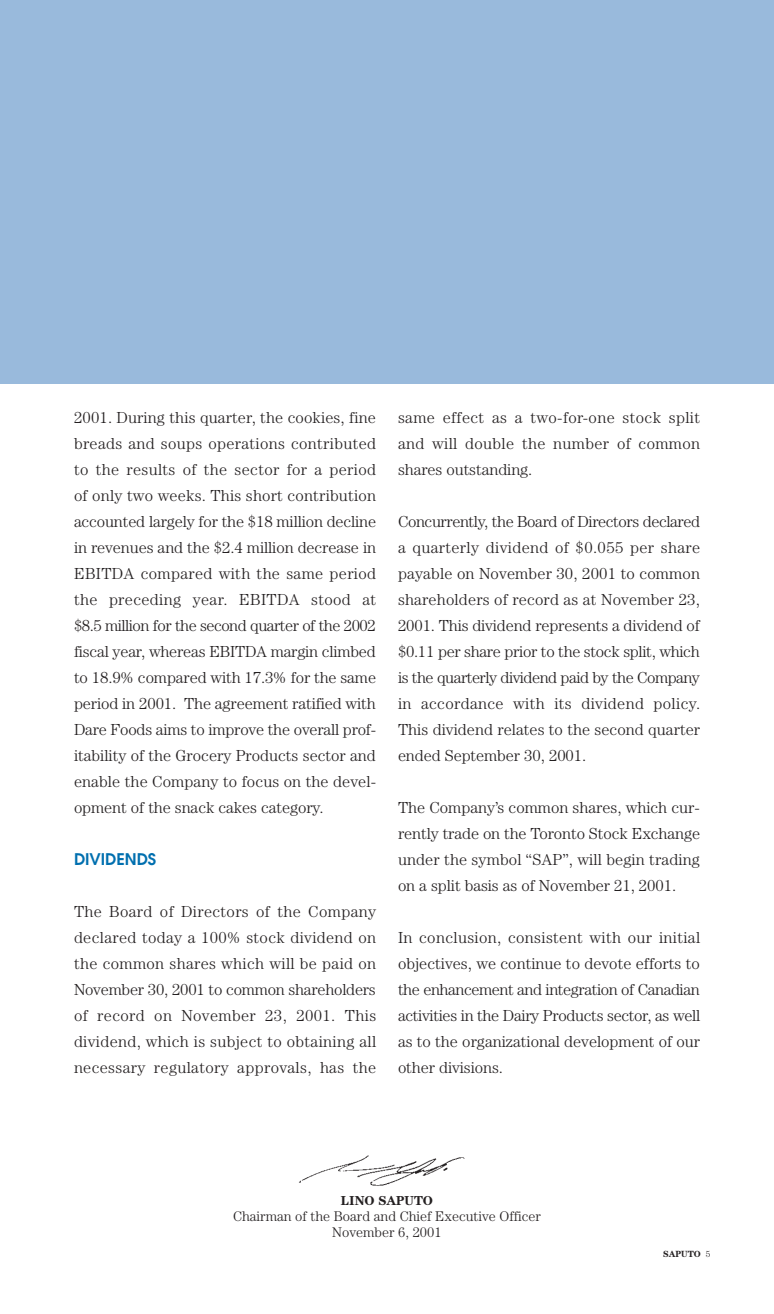
<style>
.page{position:relative;width:774px;height:1314px;background:#fff}
.page>*{position:absolute;margin:0;border:0;box-sizing:border-box;transform-origin:0 0}
.t1{font:300 16px/26px "Century";color:#231f20;text-align:justify}
.t2{font:600 16px "Avant Garde";letter-spacing:-.005em;color:#006faf}
.t3{font:300 14px/16px "Century";color:#231f20;text-align:center}
.t4{font:700 13px "Century";color:#231f20}
.t5{font:700 9px "Century";color:#231f20}
.s1{font-weight:300}
</style>
<div class="page">
<div style="left:1px;top:0;width:773px;height:384px;background:#99badc"></div>
<img style="left:299px;top:1155px;width:166px;height:31px">
<p class="t1" style="left:74px;top:406px;width:304px">2001. During this quarter, the cookies, fine breads and soups operations contributed to the results of the sector for a period of only two weeks. This short contribution accounted largely for the $18 million decline in revenues and the $2.4 million decrease in EBITDA compared with the same period the preceding year. EBITDA stood at $8.5 million for the second quarter of the 2002 fiscal year, whereas EBITDA margin climbed to 18.9% compared with 17.3% for the same period in 2001. The agreement ratified with Dare Foods aims to improve the overall prof&shy;itability of the Grocery Products sector and enable the Company to focus on the devel&shy;opment of the snack cakes category.</p>
<p class="t2" style="left:74px;top:853px;width:84px">DIVIDENDS</p>
<p class="t1" style="left:74px;top:900px;width:304px">The Board of Directors of the Company declared today a 100% stock dividend on the common shares which will be paid on November 30, 2001 to common shareholders of record on November 23, 2001. This dividend, which is subject to obtaining all necessary regulatory approvals, has the</p>
<p class="t1" style="left:398px;top:406px;width:304px">same effect as a two-for-one stock split and will double the number of common shares outstanding.</p>
<p class="t1" style="left:398px;top:510px;width:304px">Concurrently, the Board of Directors declared a quarterly dividend of $0.055 per share payable on November 30, 2001 to common shareholders of record as at November 23, 2001. This dividend represents a dividend of $0.11 per share prior to the stock split, which is the quarterly dividend paid by the Company in accordance with its dividend policy.<br>This dividend relates to the second quarter ended September 30, 2001.</p>
<p class="t1" style="left:398px;top:796px;width:304px">The Company’s common shares, which cur&shy;rently trade on the Toronto Stock Exchange under the symbol “SAP”, will begin trading on a split basis as of November 21, 2001.</p>
<p class="t1" style="left:398px;top:926px;width:304px">In conclusion, consistent with our initial objectives, we continue to devote efforts to the enhancement and integration of Canadian activities in the Dairy Products sector, as well as to the organizational development of our other divisions.</p>
<p class="t4" style="left:341px;top:1196px;width:94px">LINO SAPUTO</p>
<p class="t3" style="left:233px;top:1209px;width:310px">Chairman of the Board and Chief Executive Officer<br>November 6, 2001</p>
<p class="t5" style="left:663px;top:1250px;width:49px">SAPUTO <span class="s1">5</span></p>
</div>
